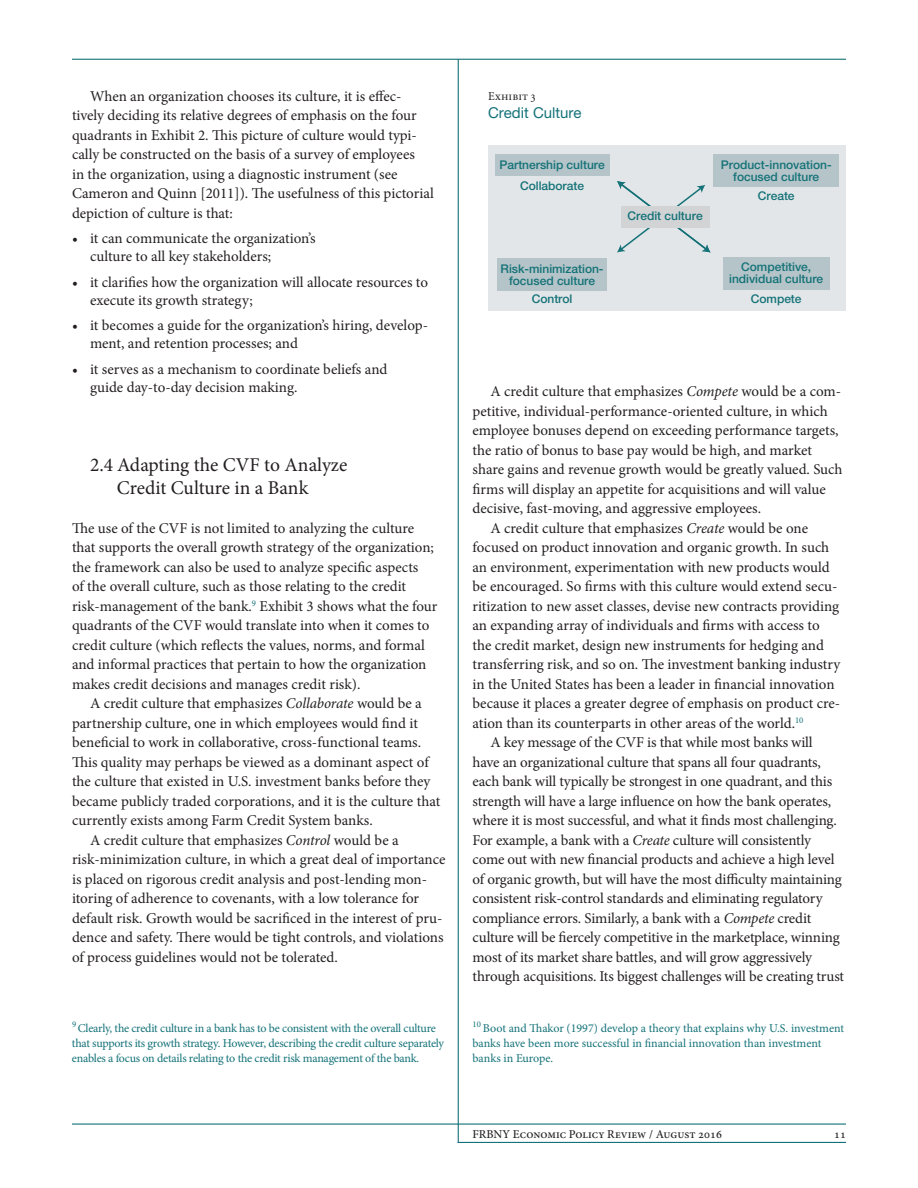
<style>
.page{position:relative;width:918px;height:1188px;background:#fff}
.page>*{position:absolute;margin:0;border:0;box-sizing:border-box;transform-origin:0 0}
.t1{font:19.5px/22.5px "Minion Pro";color:#231f20}
.t2{font:15px/19.5px "Minion Pro";color:#231f20}
.t3{font:15px "Helvetica Neue";color:#147278}
.t4{font:12px/15px "Minion Pro";letter-spacing:-.01em;color:#147278}
.t5{font:500 12px/12px "Helvetica Neue LT Std";color:#147278;text-align:center}
.t6{font:500 12px "Minion Pro";color:#231f20}
.t7{font:12px "Minion Regular SC";color:#231f20}
.s1{font-style:italic}
</style>
<div class="page">
<hr style="left:72px;top:59px;width:774px;height:1px;background:#147278">
<hr style="left:458px;top:1142px;width:388px;height:1px;background:#147278">
<hr style="left:72px;top:1124px;width:774px;height:1px;background:#147278">
<hr style="left:458px;top:59px;width:1px;height:1084px;background:#147278">
<div style="left:488px;top:145px;width:358px;height:166px;background:#e2e6e8"></div>
<svg style="left:617px;top:181px;width:94px;height:72px"></svg>
<div style="left:495px;top:154px;width:114px;height:22px;background:#b4c4c8"></div>
<div style="left:714px;top:154px;width:125px;height:33px;background:#b4c4c8"></div>
<div style="left:621px;top:206px;width:88px;height:22px;background:#d1d3d4"></div>
<div style="left:497px;top:258px;width:110px;height:32px;background:#b4c4c8"></div>
<div style="left:723px;top:257px;width:107px;height:32px;background:#b4c4c8"></div>
<p class="t2" style="left:72px;top:88px;width:363px;text-indent:18px">When an organization chooses its culture, it is effec&shy;tively deciding its relative degrees of emphasis on the four quadrants in Exhibit 2. This picture of culture would typi&shy;cally be constructed on the basis of a survey of employees<br>in the organization, using a diagnostic instrument (see Cameron and Quinn [2011]). The usefulness of this pictorial depiction of culture is that:</p>
<p class="t2" style="left:90px;top:231px;width:227px;line-height:18px">it can communicate the organization’s culture to all key stakeholders;</p>
<p class="t2" style="left:90px;top:274px;width:340px;line-height:18px">it clarifies how the organization will allocate resources to execute its growth strategy;</p>
<p class="t2" style="left:90px;top:318px;width:340px;line-height:18px">it becomes a guide for the organization’s hiring, develop&shy;ment, and retention processes; and</p>
<p class="t2" style="left:90px;top:361px;width:299px;line-height:18px">it serves as a mechanism to coordinate beliefs and guide day-to-day decision making.</p>
<h1 class="t1" style="left:117px;top:456px;width:232px;text-indent:-27px">2.4 Adapting the CVF to Analyze<br>Credit Culture in a Bank</h1>
<p class="t2" style="left:72px;top:520px;width:367px">The use of the CVF is not limited to analyzing the culture that supports the overall growth strategy of the organization; the framework can also be used to analyze specific aspects<br>of the overall culture, such as those relating to the credit risk-management of the bank.<sup>9</sup> Exhibit 3 shows what the four quadrants of the CVF would translate into when it comes to credit culture (which reflects the values, norms, and formal and informal practices that pertain to how the organization makes credit decisions and manages credit risk).</p>
<p class="t2" style="left:90px;top:695px;width:333px">A credit culture that emphasizes <span class="s1">Collaborate</span> would be a</p>
<p class="t2" style="left:72px;top:715px;width:347px">partnership culture, one in which employees would find it</p>
<p class="t2" style="left:72px;top:734px;width:351px">beneficial to work in collaborative, cross-functional teams.</p>
<p class="t2" style="left:72px;top:754px;width:360px">This quality may perhaps be viewed as a dominant aspect of</p>
<p class="t2" style="left:72px;top:773px;width:360px">the culture that existed in U.S. investment banks before they</p>
<p class="t2" style="left:72px;top:793px;width:370px">became publicly traded corporations, and it is the culture that</p>
<p class="t2" style="left:72px;top:812px;width:302px">currently exists among Farm Credit System banks.</p>
<p class="t2" style="left:90px;top:832px;width:310px">A credit culture that emphasizes <span class="s1">Control</span> would be a</p>
<p class="t2" style="left:72px;top:851px;width:375px">risk-minimization culture, in which a great deal of importance</p>
<p class="t2" style="left:72px;top:871px;width:357px">is placed on rigorous credit analysis and post-lending mon-</p>
<p class="t2" style="left:72px;top:890px;width:349px">itoring of adherence to covenants, with a low tolerance for</p>
<p class="t2" style="left:72px;top:910px;width:372px">default risk. Growth would be sacrificed in the interest of pru-</p>
<p class="t2" style="left:72px;top:929px;width:373px">dence and safety. There would be tight controls, and violations</p>
<p class="t2" style="left:72px;top:949px;width:267px">of process guidelines would not be tolerated.</p>
<p class="t4" style="left:72px;top:1022px;width:374px"><sup>9</sup> Clearly, the credit culture in a bank has to be consistent with the overall culture that supports its growth strategy. However, describing the credit culture separately enables a focus on details relating to the credit risk management of the bank.</p>
<p class="t7" style="left:488px;top:91px;width:49px">Exhibit 3</p>
<p class="t3" style="left:488px;top:107px;width:95px">Credit Culture</p>
<p class="t5" style="left:500px;top:155px;width:107px;line-height:21.3px">Partnership culture<br>Collaborate</p>
<p class="t5" style="left:628px;top:211px;width:77px">Credit culture</p>
<p class="t5" style="left:721px;top:159px;width:112px">Product-innovation&shy;focused culture</p>
<p class="t5" style="left:758px;top:191px;width:38px">Create</p>
<p class="t5" style="left:501px;top:263px;width:105px">Risk-minimization&shy;focused culture</p>
<p class="t5" style="left:729px;top:262px;width:96px">Competitive, individual culture</p>
<p class="t5" style="left:532px;top:294px;width:42px">Control</p>
<p class="t5" style="left:751px;top:294px;width:52px">Compete</p>
<p class="t2" style="left:491px;top:383px;width:352px">A credit culture that emphasizes <span class="s1">Compete</span> would be a com-</p>
<p class="t2" style="left:473px;top:402px;width:357px">petitive, individual-performance-oriented culture, in which</p>
<p class="t2" style="left:473px;top:422px;width:368px">employee bonuses depend on exceeding performance targets,</p>
<p class="t2" style="left:473px;top:441px;width:341px">the ratio of bonus to base pay would be high, and market</p>
<p class="t2" style="left:473px;top:461px;width:372px">share gains and revenue growth would be greatly valued. Such</p>
<p class="t2" style="left:473px;top:480px;width:355px">firms will display an appetite for acquisitions and will value</p>
<p class="t2" style="left:473px;top:500px;width:290px">decisive, fast-moving, and aggressive employees.</p>
<p class="t2" style="left:491px;top:519px;width:319px">A credit culture that emphasizes <span class="s1">Create</span> would be one</p>
<p class="t2" style="left:473px;top:539px;width:358px">focused on product innovation and organic growth. In such</p>
<p class="t2" style="left:473px;top:558px;width:359px">an environment, experimentation with new products would</p>
<p class="t2" style="left:473px;top:578px;width:366px">be encouraged. So firms with this culture would extend secu-</p>
<p class="t2" style="left:473px;top:597px;width:368px">ritization to new asset classes, devise new contracts providing</p>
<p class="t2" style="left:473px;top:617px;width:349px">an expanding array of individuals and firms with access to</p>
<p class="t2" style="left:473px;top:636px;width:353px">the credit market, design new instruments for hedging and</p>
<p class="t2" style="left:473px;top:656px;width:370px">transferring risk, and so on. The investment banking industry</p>
<p class="t2" style="left:473px;top:675px;width:364px">in the United States has been a leader in financial innovation</p>
<p class="t2" style="left:473px;top:695px;width:369px">because it places a greater degree of emphasis on product cre-</p>
<p class="t2" style="left:473px;top:714px;width:333px">ation than its counterparts in other areas of the world.<sup>10</sup></p>
<p class="t2" style="left:491px;top:734px;width:324px">A key message of the CVF is that while most banks will</p>
<p class="t2" style="left:473px;top:753px;width:350px">have an organizational culture that spans all four quadrants,</p>
<p class="t2" style="left:473px;top:773px;width:361px">each bank will typically be strongest in one quadrant, and this</p>
<p class="t2" style="left:473px;top:792px;width:360px">strength will have a large influence on how the bank operates,</p>
<p class="t2" style="left:473px;top:812px;width:366px">where it is most successful, and what it finds most challenging.</p>
<p class="t2" style="left:473px;top:831px;width:340px">For example, a bank with a <span class="s1">Create</span> culture will consistently</p>
<p class="t2" style="left:473px;top:851px;width:363px">come out with new financial products and achieve a high level</p>
<p class="t2" style="left:473px;top:870px;width:371px">of organic growth, but will have the most difficulty maintaining</p>
<p class="t2" style="left:473px;top:890px;width:352px">consistent risk-control standards and eliminating regulatory</p>
<p class="t2" style="left:473px;top:909px;width:340px">compliance errors. Similarly, a bank with a <span class="s1">Compete</span> credit</p>
<p class="t2" style="left:473px;top:929px;width:369px">culture will be fiercely competitive in the marketplace, winning</p>
<p class="t2" style="left:473px;top:948px;width:341px">most of its market share battles, and will grow aggressively</p>
<p class="t2" style="left:473px;top:968px;width:373px">through acquisitions. Its biggest challenges will be creating trust</p>
<p class="t4" style="left:473px;top:1022px;width:373px"><sup>10</sup> Boot and Thakor (1997) develop a theory that explains why U.S. investment banks have been more successful in financial innovation than investment banks in Europe.</p>
<p class="t6" style="left:473px;top:1127px;width:251px">FRBNY Economic Policy Review / August 2016</p>
<p class="t6" style="left:834px;top:1127px;width:13px">11</p>
</div>
